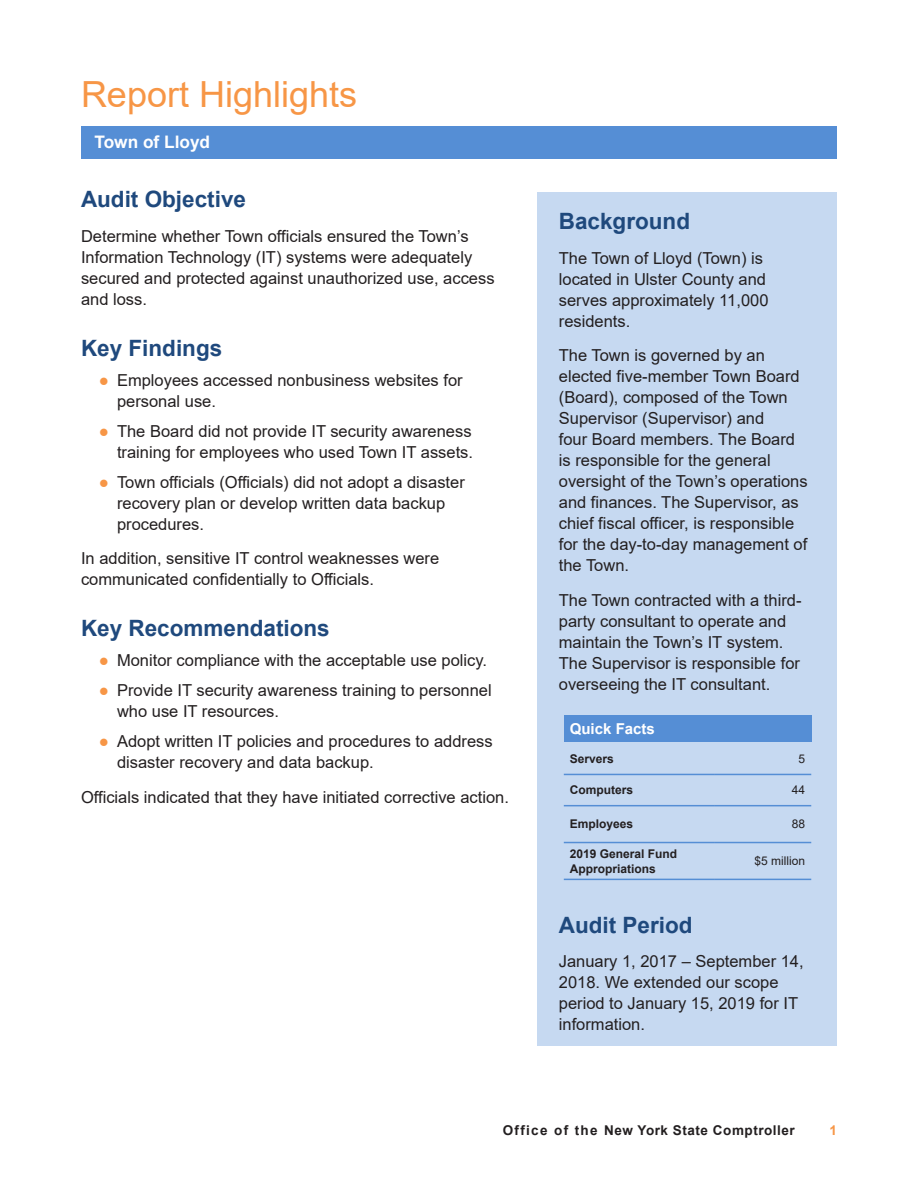
<style>
.page{position:relative;width:918px;height:1188px;background:#fff}
.page>*{position:absolute;margin:0;border:0;box-sizing:border-box;transform-origin:0 0}
.Section_Heads{font:36px "Arial";color:#f79646}
._2_Subheads{font:700 22.5px "Arial";color:#1f497d}
.t1{font:700 17.25px "Arial";color:#fff}
.Body_Text{font:16.5px/21px "Arial";color:#231f20}
.Footnotes{font:700 15px "Arial";color:#fff}
.t2{font:700 13.5px "Arial";letter-spacing:.04em;color:#231f20}
.t3{font:700 13.5px "Arial";color:#f79646}
.Footnotes-2{font:700 12px/15px "Arial";color:#231f20}
.Footnotes-3{font:12px "Arial";color:#231f20}
.s1{color:#f79646}
</style>
<div class="page">
<hr style="left:81px;top:126px;width:756px;height:3px;background:#558ed5">
<div style="left:538px;top:192px;width:299px;height:853px;background:#c6d9f1"></div>
<div style="left:81px;top:128px;width:756px;height:31px;background:#558ed5"></div>
<div style="left:564px;top:715px;width:247px;height:27px;background:#558ed5"></div>
<hr style="left:564px;top:774px;width:150px;height:1px;background:#558ed5">
<hr style="left:714px;top:774px;width:97px;height:1px;background:#558ed5">
<hr style="left:564px;top:805px;width:150px;height:1px;background:#558ed5">
<hr style="left:714px;top:805px;width:97px;height:1px;background:#558ed5">
<hr style="left:564px;top:842px;width:150px;height:1px;background:#558ed5">
<hr style="left:714px;top:842px;width:97px;height:1px;background:#558ed5">
<hr style="left:564px;top:879px;width:150px;height:1px;background:#558ed5">
<hr style="left:714px;top:879px;width:97px;height:1px;background:#558ed5">
<p class="Section_Heads" style="left:81px;top:70px;width:278px">Report Highlights</p>
<p class="t1" style="left:94px;top:129px;width:117px">Town of Lloyd</p>
<p class="_2_Subheads" style="left:81px;top:184px;width:167px">Audit Objective</p>
<p class="Body_Text" style="left:81px;top:226px;width:415px">Determine whether Town officials ensured the Town’s Information Technology (IT) systems were adequately secured and protected against unauthorized use, access and loss.</p>
<p class="_2_Subheads" style="left:81px;top:332px;width:143px">Key Findings</p>
<p class="Body_Text" style="left:117px;top:370px;width:347px;text-indent:-18px"><span class="s1">●</span> Employees accessed nonbusiness websites for personal use.</p>
<p class="Body_Text" style="left:99px;top:421px;width:376px;text-align:right"><span class="s1">●</span> The Board did not provide IT security awareness training for employees who used Town IT assets.</p>
<p class="Body_Text" style="left:117px;top:472px;width:349px;text-indent:-18px"><span class="s1">●</span> Town officials (Officials) did not adopt a disaster recovery plan or develop written data backup procedures.</p>
<p class="Body_Text" style="left:81px;top:548px;width:360px">In addition, sensitive IT control weaknesses were communicated confidentially to Officials.</p>
<p class="_2_Subheads" style="left:81px;top:613px;width:250px">Key Recommendations</p>
<p class="Body_Text" style="left:99px;top:650px;width:390px"><span class="s1">●</span> Monitor compliance with the acceptable use policy.</p>
<p class="Body_Text" style="left:117px;top:680px;width:376px;text-indent:-18px"><span class="s1">●</span> Provide IT security awareness training to personnel who use IT resources.</p>
<p class="Body_Text" style="left:117px;top:731px;width:377px;text-indent:-18px"><span class="s1">●</span> Adopt written IT policies and procedures to address disaster recovery and data backup.</p>
<p class="Body_Text" style="left:81px;top:787px;width:429px">Officials indicated that they have initiated corrective action.</p>
<p class="_2_Subheads" style="left:559px;top:206px;width:133px">Background</p>
<p class="Body_Text" style="left:559px;top:247px;width:211px">The Town of Lloyd (Town) is located in Ulster County and serves approximately 11,000 residents.</p>
<p class="Body_Text" style="left:559px;top:345px;width:250px">The Town is governed by an elected five-member Town Board (Board), composed of the Town<br>Supervisor (Supervisor) and<br>four Board members. The Board is responsible for the general oversight of the Town’s operations and finances. The Supervisor, as chief fiscal officer, is responsible for the day-to-day management of the Town.</p>
<p class="Body_Text" style="left:559px;top:589px;width:244px">The Town contracted with a third&shy;party consultant to operate and maintain the Town’s IT system.<br>The Supervisor is responsible for overseeing the IT consultant.</p>
<p class="Footnotes" style="left:570px;top:718px;width:87px">Quick Facts</p>
<p class="Footnotes-2" style="left:570px;top:751px;width:46px">Servers</p>
<p class="Footnotes-3" style="left:799px;top:750px;width:8px">5</p>
<p class="Footnotes-2" style="left:570px;top:783px;width:65px">Computers</p>
<p class="Footnotes-3" style="left:792px;top:782px;width:15px">44</p>
<p class="Footnotes-2" style="left:570px;top:817px;width:65px">Employees</p>
<p class="Footnotes-3" style="left:792px;top:816px;width:15px">88</p>
<p class="Footnotes-2" style="left:570px;top:846px;width:109px">2019 General Fund<br>Appropriations</p>
<p class="Footnotes-3" style="left:755px;top:853px;width:52px">$5 million</p>
<p class="_2_Subheads" style="left:559px;top:909px;width:135px">Audit Period</p>
<p class="Body_Text" style="left:559px;top:951px;width:246px">January 1, 2017 – September 14,<br>2018. We extended our scope period to January 15, 2019 for IT information.</p>
<p class="t2" style="left:503px;top:1121px;width:294px">Office of the New York State Comptroller</p>
<p class="t3" style="left:829px;top:1121px;width:9px">1</p>
</div>
